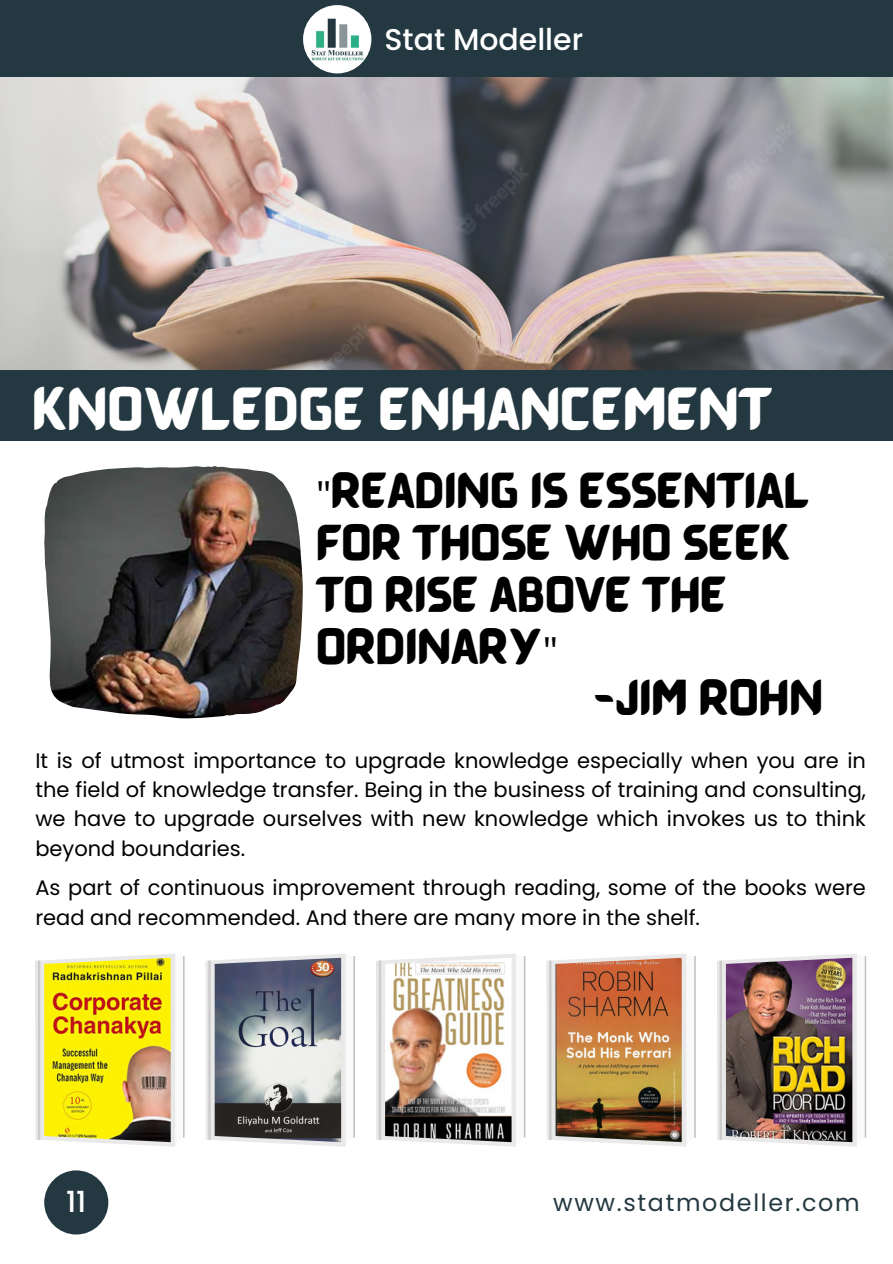
<style>
.page{position:relative;width:893px;height:1264px;background:#fff}
.page>*{position:absolute;margin:0;border:0;box-sizing:border-box;transform-origin:0 0}
.t1{font:45px "BARABARA Regular";color:#fff}
.t2{font:37.5px "BARABARA Regular";color:#000}
.t3{font:500 30px "Poppins";color:#fff}
.t4{font:500 29.1px "Poppins";color:#fff}
.t5{font:23.85px "Poppins";letter-spacing:.07em;color:#243841}
.t6{font:21px/29.4px "Poppins";color:#000;text-align:justify}
.s1{font-family:"Noto Sans"}
</style>
<div class="page">
<img style="left:0;top:77px;width:892px;height:293px">
<div style="left:0;top:0;width:892px;height:77px;background:#243841"></div>
<div style="left:44px;top:1170px;width:64px;height:64px;background:#243841;border-radius:50%"></div>
<div style="left:0;top:370px;width:892px;height:71px;background:#243841"></div>
<img style="left:44px;top:466px;width:258px;height:252px">
<svg style="left:35px;top:954px;width:149px;height:192px"></svg>
<hr style="left:38px;top:960px;width:2px;height:179px;background:#ccc">
<img style="left:44px;top:957px;width:127px;height:185px">
<svg style="left:717px;top:954px;width:149px;height:192px"></svg>
<hr style="left:719px;top:960px;width:3px;height:179px;background:#ccc">
<img style="left:725px;top:957px;width:127px;height:185px">
<svg style="left:546px;top:954px;width:149px;height:192px"></svg>
<hr style="left:549px;top:960px;width:2px;height:179px;background:#ccc">
<img style="left:555px;top:957px;width:127px;height:185px">
<svg style="left:376px;top:953px;width:149px;height:193px"></svg>
<hr style="left:378px;top:960px;width:3px;height:179px;background:#ccc">
<img style="left:385px;top:957px;width:126px;height:185px">
<svg style="left:206px;top:954px;width:149px;height:192px"></svg>
<hr style="left:208px;top:960px;width:3px;height:179px;background:#ccc">
<img style="left:215px;top:957px;width:126px;height:185px">
<img style="left:303px;top:5px;width:68px;height:68px;border-radius:50%">
<h3 class="t3" style="left:384px;top:18px;width:200px">Stat Modeller</h3>
<h1 class="t1" style="left:32px;top:378px;width:740px">KNOWLEDGE ENHANCEMENT</h1>
<h2 class="t2" style="left:316px;top:465px;width:496px"><span class="s1">"</span>READING IS ESSENTIAL</h2>
<h2 class="t2" style="left:316px;top:517px;width:475px">FOR THOSE WHO SEEK</h2>
<h2 class="t2" style="left:316px;top:568px;width:412px">TO RISE ABOVE THE</h2>
<h2 class="t2" style="left:316px;top:620px;width:244px">ORDINARY<span class="s1">"</span></h2>
<h2 class="t2" style="left:593px;top:672px;width:231px">-JIM ROHN</h2>
<p class="t6" style="left:35px;top:745px;width:832px">It is of utmost importance to upgrade knowledge especially when you are in the field of knowledge transfer. Being in the business of training and consulting, we have to upgrade ourselves with new knowledge which invokes us to think beyond boundaries.</p>
<p class="t6" style="left:35px;top:873px;width:831px">As part of continuous improvement through reading, some of the books were read and recommended. And there are many more in the shelf.</p>
<h3 class="t4" style="left:66px;top:1180px;width:22px">11</h3>
<p class="t5" style="left:553px;top:1185px;width:308px">www.statmodeller.com</p>
</div>
